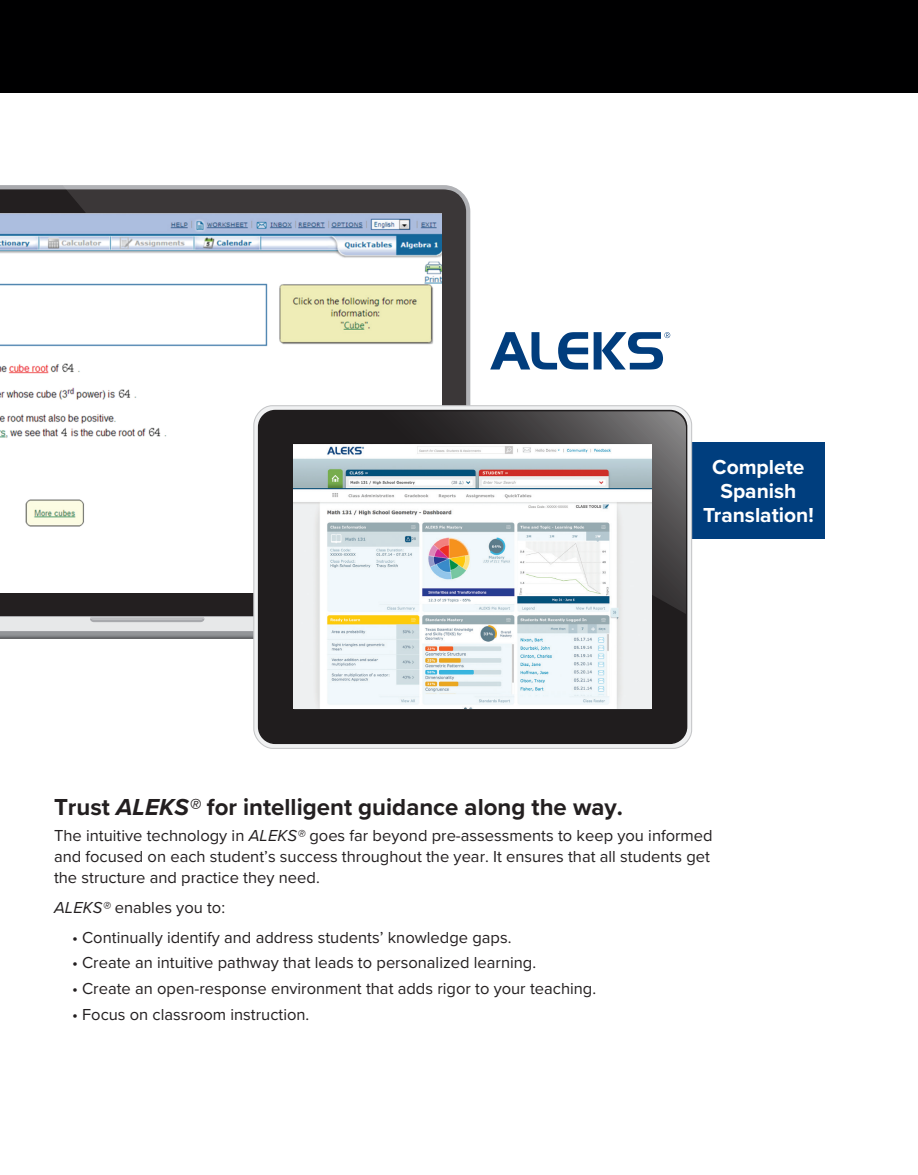
<style>
.page{position:relative;width:918px;height:1175px;background:#fff}
.page>*{position:absolute;margin:0;border:0;box-sizing:border-box;transform-origin:0 0}
.B_head{font:700 24px "Proxima Nova";color:#231f20}
.C_head{font:700 21px/24px "Proxima Nova";color:#fff;text-align:center}
.Body_copy{font:16.5px/21px "Proxima Nova";color:#231f20}
.s1{font-style:italic}
</style>
<div class="page">
<div style="left:593px;top:441px;width:232px;height:97px;background:#003e7e"></div>
<div style="left:0;top:0;width:918px;height:93px;background:#000001"></div>
<svg style="left:63px;top:185px;width:407px;height:431px;background:#555253"></svg>
<svg style="left:0;top:616px;width:253px;height:15px"></svg>
<div style="left:0;top:617px;width:559px;height:13px;background:#e7e8e9"></div>
<svg style="left:0;top:631px;width:253px;height:8px;background:#85878a"></svg>
<svg style="left:90px;top:617px;width:114px;height:5px"></svg>
<img style="left:0;top:214px;width:442px;height:370px">
<svg style="left:253px;top:405px;width:440px;height:344px"></svg>
<div style="left:258px;top:410px;width:429px;height:334px;background:#201d1e"></div>
<svg style="left:326px;top:411px;width:360px;height:203px;background:#474546"></svg>
<img style="left:294px;top:444px;width:357px;height:264px">
<svg style="left:490px;top:332px;width:180px;height:37px"></svg>
<p class="C_head" style="left:703px;top:455px;width:112px">Complete<br>Spanish<br>Translation!</p>
<p class="B_head" style="left:54px;top:789px;width:571px">Trust <span class="s1">ALEKS®</span> for intelligent guidance along the way.</p>
<p class="Body_copy" style="left:54px;top:824px;width:660px">The intuitive technology in <span class="s1">ALEKS®</span> goes far beyond pre-assessments to keep you informed and focused on each student’s success throughout the year. It ensures that all students get the structure and practice they need.</p>
<p class="Body_copy" style="left:54px;top:896px;width:173px"><span class="s1">ALEKS®</span> enables you to:</p>
<p class="Body_copy" style="left:72px;top:926px;width:441px">• Continually identify and address students’ knowledge gaps.</p>
<p class="Body_copy" style="left:72px;top:951px;width:466px">• Create an intuitive pathway that leads to personalized learning.</p>
<p class="Body_copy" style="left:72px;top:977px;width:526px">• Create an open-response environment that adds rigor to your teaching.</p>
<p class="Body_copy" style="left:72px;top:1003px;width:239px">• Focus on classroom instruction.</p>
</div>
